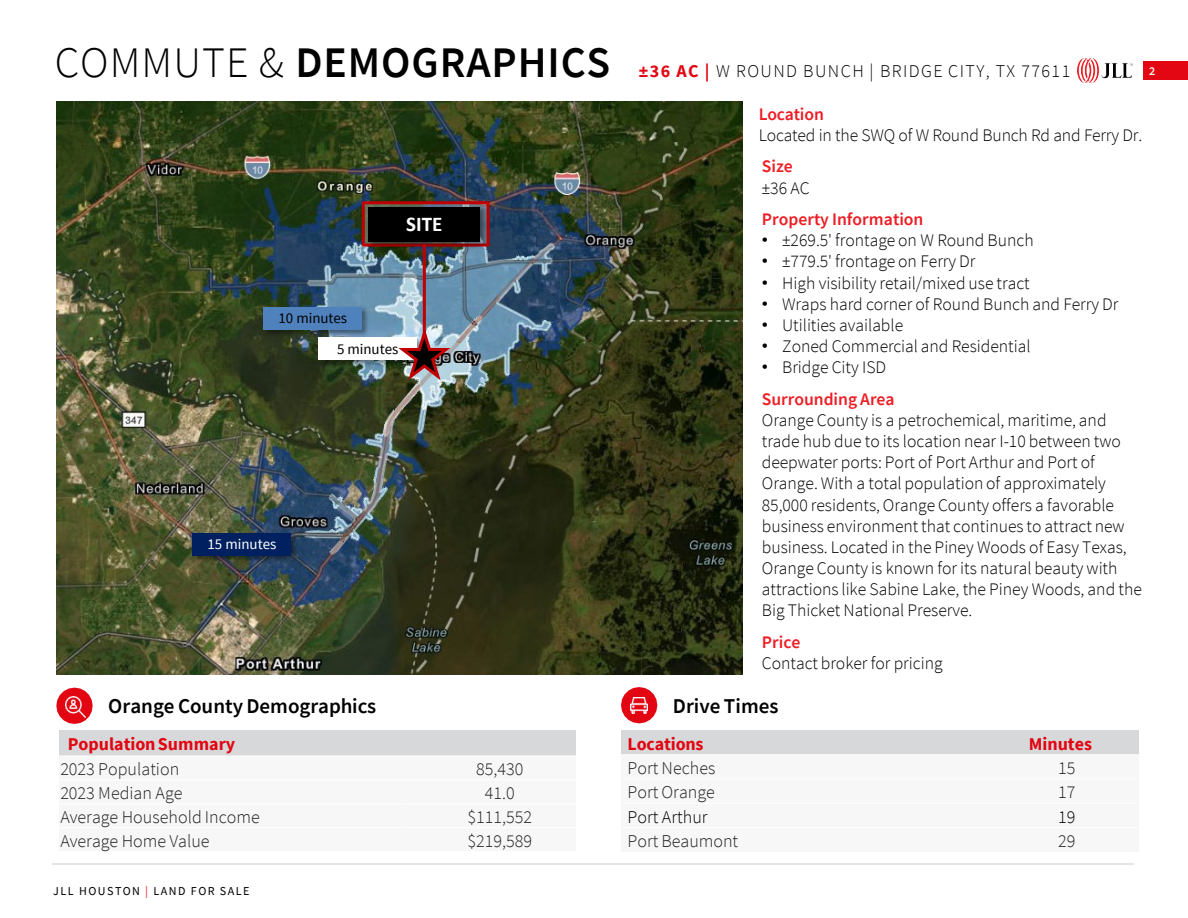
<style>
.page{position:relative;width:1188px;height:918px;background:#fff}
.page>*{position:absolute;margin:0;border:0;box-sizing:border-box;transform-origin:0 0}
.t1{font:600 43.5px "Source Sans Pro";letter-spacing:.02em;color:#000}
.t2{font:600 21px "Source Sans Pro";color:#000}
.t3{font:700 21px "Calibri";color:#fff}
.t4{font:300 18px "Source Sans Pro";color:#231f20}
.t5{font:300 18px "Source Sans Pro";letter-spacing:.075em;color:#000}
.t6{font:700 18px "Source Sans Pro";color:#e20613}
.t7{font:300 18px "Source Sans Pro";letter-spacing:.005em;color:#000}
.t8{font:300 17.7px/21.1px "Source Sans Pro";color:#000}
.t9{font:600 17.7px "Source Sans Pro";color:#ed1d24}
.t10{font:15px "Source Sans Pro";color:#000}
.t11{font:15px "Source Sans Pro";color:#fff}
.t12{font:12px "Source Sans Pro";letter-spacing:.12em;color:#000}
.t13{font:600 12px "Source Sans Pro";color:#fff}
.s1{font-weight:300}
.s2{color:#ed1d24}
.s3{font-weight:700;color:#e30613}
.s4{font-family:"Arial";font-weight:400}
</style>
<div class="page">
<img style="left:56px;top:102px;width:686px;height:572px">
<div style="left:362px;top:201px;width:128px;height:46px;border:3px solid #c00000"></div>
<img style="left:366px;top:204px;width:123px;height:47px">
<img style="left:391px;top:202px;width:74px;height:57px">
<div style="left:369px;top:207px;width:111px;height:35px;background:#000"></div>
<img style="left:316px;top:346px;width:9px;height:24px">
<img style="left:325px;top:332px;width:74px;height:44px">
<div style="left:319px;top:337px;width:98px;height:23px;background:#fff"></div>
<img style="left:261px;top:304px;width:111px;height:35px">
<img style="left:266px;top:302px;width:100px;height:44px">
<div style="left:264px;top:307px;width:98px;height:23px;background:#4f81bd"></div>
<img style="left:190px;top:530px;width:111px;height:35px">
<img style="left:195px;top:528px;width:100px;height:44px">
<div style="left:193px;top:533px;width:98px;height:23px;background:#002060"></div>
<hr style="left:423px;top:245px;width:3px;height:99px;background:#c00000">
<img style="left:399px;top:323px;width:56px;height:61px">
<div style="left:622px;top:730px;width:373px;height:25px;background:#d7d8d9"></div>
<div style="left:995px;top:730px;width:143px;height:25px;background:#d7d8d9"></div>
<div style="left:622px;top:755px;width:373px;height:24px;background:#f7f7f7"></div>
<div style="left:995px;top:755px;width:143px;height:24px;background:#f7f7f7"></div>
<div style="left:622px;top:779px;width:373px;height:24px;background:#f7f7f7"></div>
<div style="left:995px;top:779px;width:143px;height:24px;background:#f7f7f7"></div>
<div style="left:622px;top:803px;width:373px;height:24px;background:#f7f7f7"></div>
<div style="left:995px;top:803px;width:143px;height:24px;background:#f7f7f7"></div>
<div style="left:622px;top:827px;width:373px;height:25px;background:#f7f7f7"></div>
<div style="left:995px;top:827px;width:143px;height:25px;background:#f7f7f7"></div>
<hr style="left:622px;top:779px;width:516px;height:1px;background:#fff">
<hr style="left:622px;top:803px;width:516px;height:1px;background:#fff">
<hr style="left:622px;top:827px;width:516px;height:1px;background:#fff">
<div style="left:59px;top:730px;width:348px;height:26px;background:#d7d8d9"></div>
<div style="left:407px;top:730px;width:169px;height:26px;background:#d7d8d9"></div>
<div style="left:59px;top:756px;width:348px;height:24px;background:#f7f7f7"></div>
<div style="left:407px;top:756px;width:169px;height:24px;background:#f7f7f7"></div>
<div style="left:59px;top:780px;width:348px;height:24px;background:#f7f7f7"></div>
<div style="left:407px;top:780px;width:169px;height:24px;background:#f7f7f7"></div>
<div style="left:59px;top:804px;width:348px;height:24px;background:#f7f7f7"></div>
<div style="left:407px;top:804px;width:169px;height:24px;background:#f7f7f7"></div>
<div style="left:59px;top:828px;width:348px;height:24px;background:#f7f7f7"></div>
<div style="left:407px;top:828px;width:169px;height:24px;background:#f7f7f7"></div>
<hr style="left:59px;top:756px;width:348px;height:1px;background:#fff">
<hr style="left:407px;top:756px;width:169px;height:1px;background:#fff">
<hr style="left:59px;top:780px;width:348px;height:1px;background:#fff">
<hr style="left:407px;top:780px;width:169px;height:1px;background:#fff">
<hr style="left:59px;top:803px;width:348px;height:1px;background:#fff">
<hr style="left:407px;top:803px;width:169px;height:1px;background:#fff">
<hr style="left:59px;top:827px;width:348px;height:1px;background:#fff">
<hr style="left:407px;top:827px;width:169px;height:1px;background:#fff">
<hr style="left:59px;top:851px;width:517px;height:1px;background:#fff">
<svg style="left:56px;top:688px;width:37px;height:36px"></svg>
<img style="left:65px;top:697px;width:21px;height:20px">
<svg style="left:621px;top:687px;width:36px;height:36px"></svg>
<img style="left:631px;top:697px;width:17px;height:16px">
<hr style="left:52px;top:864px;width:1082px;height:1px;background:#cacdce">
<img style="left:1077px;top:58px;width:56px;height:25px">
<div style="left:1143px;top:62px;width:45px;height:18px;background:#e30613"></div>
<h1 class="t1" style="left:55px;top:34px;width:557px"><span class="s1">COMMUTE &amp;</span> DEMOGRAPHICS</h1>
<p class="t3" style="left:406px;top:209px;width:38px">SITE</p>
<p class="t10" style="left:278px;top:309px;width:70px">10 minutes</p>
<p class="t10" style="left:337px;top:339px;width:63px">5 minutes</p>
<p class="t11" style="left:207px;top:535px;width:70px">15 minutes</p>
<p class="t2" style="left:108px;top:692px;width:270px">Orange County Demographics</p>
<p class="t6" style="left:68px;top:732px;width:169px">PopulationSummary</p>
<p class="t4" style="left:60px;top:758px;width:121px">2023 Population</p>
<p class="t4" style="left:476px;top:758px;width:49px">85,430</p>
<p class="t4" style="left:60px;top:782px;width:124px">2023 Median Age</p>
<p class="t4" style="left:485px;top:782px;width:31px">41.0</p>
<p class="t4" style="left:60px;top:806px;width:201px">Average Household Income</p>
<p class="t4" style="left:468px;top:806px;width:66px">$111,552</p>
<p class="t4" style="left:60px;top:829px;width:151px">Average Home Value</p>
<p class="t4" style="left:468px;top:829px;width:66px">$219,589</p>
<p class="t12" style="left:53px;top:883px;width:198px">JLL HOUSTON <span class="s2">|</span> LAND FOR SALE</p>
<p class="t5" style="left:639px;top:60px;width:433px"><span class="s3">±36 AC |</span> W ROUND BUNCH | BRIDGE CITY, TX 77611</p>
<p class="t13" style="left:1149px;top:63px;width:8px">2</p>
<p class="t9" style="left:759px;top:102px;width:67px">Location</p>
<p class="t8" style="left:759px;top:124px;width:385px">Located in the SWQ of W Round Bunch Rd and Ferry Dr.</p>
<p class="t9" style="left:762px;top:155px;width:32px">Size</p>
<p class="t8" style="left:762px;top:177px;width:49px">±36 AC</p>
<p class="t9" style="left:762px;top:208px;width:163px">Property Information</p>
<p class="t8" style="left:762px;top:230px;width:273px"><span class="s4">•</span> ±269.5' frontage on W Round Bunch</p>
<p class="t8" style="left:762px;top:251px;width:215px"><span class="s4">•</span> ±779.5' frontage on Ferry Dr</p>
<p class="t8" style="left:762px;top:272px;width:269px"><span class="s4">•</span> High visibility retail/mixed use tract</p>
<p class="t8" style="left:762px;top:293px;width:358px"><span class="s4">•</span> Wraps hard corner of Round Bunch and Ferry Dr</p>
<p class="t8" style="left:762px;top:314px;width:143px"><span class="s4">•</span> Utilities available</p>
<p class="t8" style="left:762px;top:336px;width:270px"><span class="s4">•</span> Zoned Commercial and Residential</p>
<p class="t8" style="left:762px;top:357px;width:126px"><span class="s4">•</span> Bridge City ISD</p>
<p class="t9" style="left:762px;top:387px;width:134px">Surrounding Area</p>
<p class="t8" style="left:762px;top:409px;width:382px">Orange County is a petrochemical, maritime, and trade hub due to its location near I-10 between two deepwater ports: Port of Port Arthur and Port of Orange. With a total population of approximately 85,000 residents, Orange County offers a favorable business environment that continues to attract new business. Located in the Piney Woods of Easy Texas, Orange County is known for its natural beauty with attractions like Sabine Lake, the Piney Woods, and the Big Thicket National Preserve.</p>
<p class="t9" style="left:762px;top:631px;width:40px">Price</p>
<p class="t8" style="left:762px;top:653px;width:182px">Contact broker for pricing</p>
<p class="t2" style="left:673px;top:693px;width:107px">Drive Times</p>
<p class="t6" style="left:628px;top:732px;width:78px">Locations</p>
<p class="t6" style="left:1029px;top:732px;width:65px">Minutes</p>
<p class="t4" style="left:628px;top:757px;width:89px">Port Neches</p>
<p class="t4" style="left:1058px;top:757px;width:19px">15</p>
<p class="t4" style="left:628px;top:781px;width:89px">Port Orange</p>
<p class="t4" style="left:1058px;top:781px;width:19px">17</p>
<p class="t7" style="left:628px;top:806px;width:82px">Port Arthur</p>
<p class="t5" style="left:1058px;top:806px;width:19px">19</p>
<p class="t4" style="left:628px;top:830px;width:112px">Port Beaumont</p>
<p class="t4" style="left:1058px;top:830px;width:19px">29</p>
</div>
